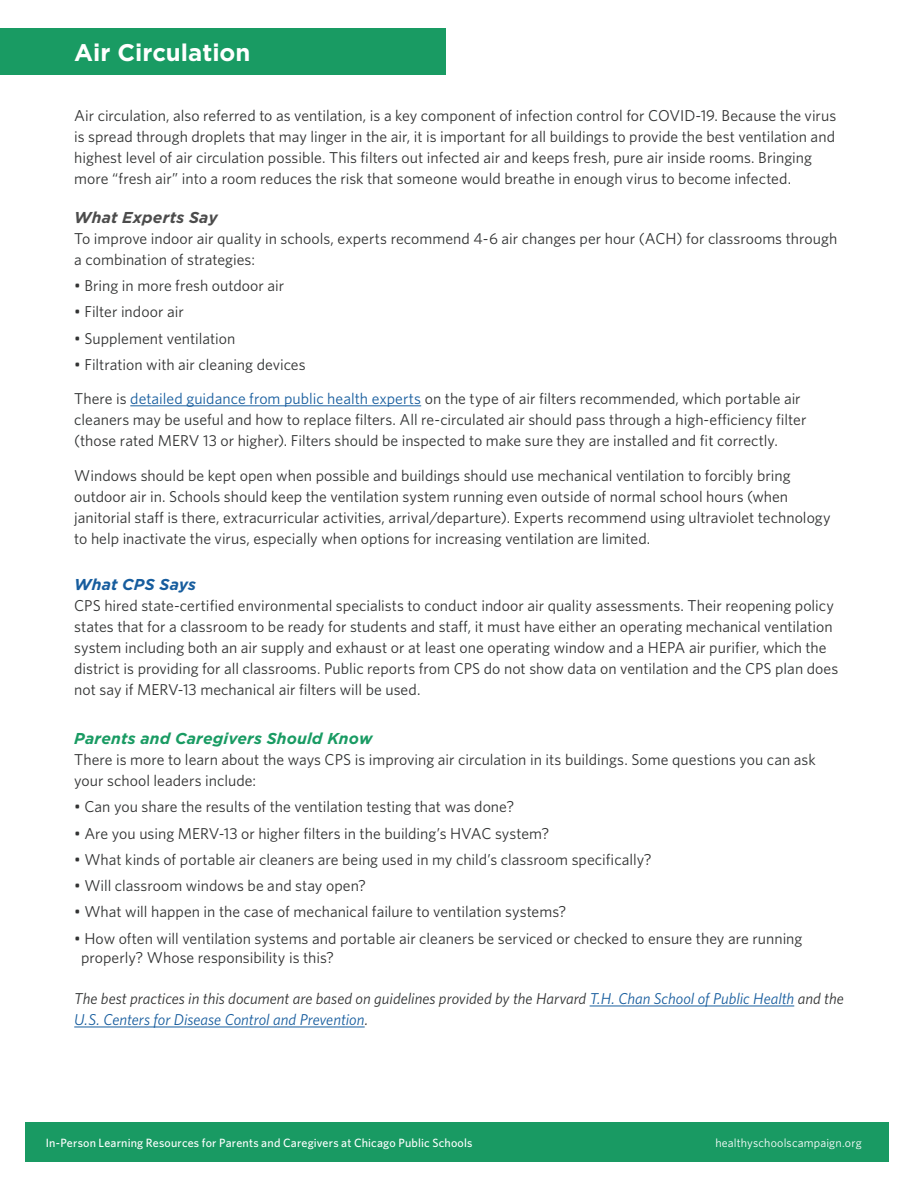
<style>
.page{position:relative;width:918px;height:1188px;background:#fff}
.page>*{position:absolute;margin:0;border:0;box-sizing:border-box;transform-origin:0 0}
.t1{font:700 24px "Gotham";color:#fff}
.t2{font:15.75px/21px "Whitney";color:#313232}
.t3{font:italic 15.75px/21px "Whitney";color:#313232}
.t4{font:italic 700 15.75px "Gotham";letter-spacing:.01em;color:#199b63}
.t5{font:italic 700 15.75px "Gotham";letter-spacing:.005em;color:#4c4c4c}
.t6{font:italic 700 15.75px "Gotham";letter-spacing:.005em;color:#175d9e}
.t7{font:500 12px "Whitney";letter-spacing:.015em;color:#fff}
.t8{font:12px "Whitney";letter-spacing:.015em;color:#fff}
.s1{color:#175d9e}
</style>
<div class="page">
<div style="left:26px;top:1122px;width:864px;height:40px;background:#199a63"></div>
<hr style="left:130px;top:405px;width:291px;height:1px;background:#175d9e">
<hr style="left:590px;top:1006px;width:204px;height:1px;background:#175d9e">
<hr style="left:74px;top:1027px;width:291px;height:1px;background:#175d9e">
<div style="left:0;top:28px;width:446px;height:46px;background:#199b63"></div>
<h1 class="t1" style="left:74px;top:36px;width:178px">Air Circulation</h1>
<p class="t2" style="left:74px;top:104px;width:764px">Air circulation, also referred to as ventilation, is a key component of infection control for COVID-19. Because the virus is spread through droplets that may linger in the air, it is important for all buildings to provide the best ventilation and highest level of air circulation possible. This filters out infected air and keeps fresh, pure air inside rooms. Bringing more “fresh air” into a room reduces the risk that someone would breathe in enough virus to become infected.</p>
<p class="t5" style="left:74px;top:207px;width:145px">What Experts Say</p>
<p class="t2" style="left:74px;top:227px;width:765px">To improve indoor air quality in schools, experts recommend 4-6 air changes per hour (ACH) for classrooms through a combination of strategies:</p>
<p class="t2" style="left:74px;top:275px;width:211px">• Bring in more fresh outdoor air</p>
<p class="t2" style="left:74px;top:301px;width:111px">• Filter indoor air</p>
<p class="t2" style="left:74px;top:327px;width:163px">• Supplement ventilation</p>
<p class="t2" style="left:74px;top:347px;width:728px;line-height:34.5px">• Filtration with air cleaning devices<br>There is <span class="s1">detailed guidance from public health experts</span> on the type of air filters recommended, which portable air</p>
<p class="t2" style="left:74px;top:409px;width:734px">cleaners may be useful and how to replace filters. All re-circulated air should pass through a high-efficiency filter (those rated MERV 13 or higher). Filters should be inspected to make sure they are installed and fit correctly.</p>
<p class="t2" style="left:74px;top:464px;width:758px">Windows should be kept open when possible and buildings should use mechanical ventilation to forcibly bring outdoor air in. Schools should keep the ventilation system running even outside of normal school hours (when janitorial staff is there, extracurricular activities, arrival/departure). Experts recommend using ultraviolet technology to help inactivate the virus, especially when options for increasing ventilation are limited.</p>
<p class="t6" style="left:74px;top:574px;width:123px">What CPS Says</p>
<p class="t2" style="left:74px;top:594px;width:766px">CPS hired state-certified environmental specialists to conduct indoor air quality assessments. Their reopening policy states that for a classroom to be ready for students and staff, it must have either an operating mechanical ventilation system including both an air supply and exhaust or at least one operating window and a HEPA air purifier, which the district is providing for all classrooms. Public reports from CPS do not show data on ventilation and the CPS plan does not say if MERV-13 mechanical air filters will be used.</p>
<p class="t4" style="left:74px;top:728px;width:300px">Parents and Caregivers Should Know</p>
<p class="t2" style="left:74px;top:749px;width:743px">There is more to learn about the ways CPS is improving air circulation in its buildings. Some questions you can ask your school leaders include:</p>
<p class="t2" style="left:74px;top:796px;width:441px">• Can you share the results of the ventilation testing that was done?</p>
<p class="t2" style="left:74px;top:822px;width:477px">• Are you using MERV-13 or higher filters in the building’s HVAC system?</p>
<p class="t2" style="left:74px;top:848px;width:579px">• What kinds of portable air cleaners are being used in my child’s classroom specifically?</p>
<p class="t2" style="left:74px;top:875px;width:293px">• Will classroom windows be and stay open?</p>
<p class="t2" style="left:74px;top:901px;width:494px">• What will happen in the case of mechanical failure to ventilation systems?</p>
<p class="t2" style="left:81px;top:928px;width:723px;line-height:19.5px;text-indent:-7px">• How often will ventilation systems and portable air cleaners be serviced or checked to ensure they are running properly? Whose responsibility is this?</p>
<p class="t3" style="left:74px;top:988px;width:771px">The best practices in this document are based on guidelines provided by the Harvard <span class="s1">T.H. Chan School of Public Health</span> and the<br><span class="s1">U.S. Centers for Disease Control and Prevention</span>.</p>
<p class="t7" style="left:46px;top:1134px;width:428px">In-Person Learning Resources for Parents and Caregivers at Chicago Public Schools</p>
<p class="t8" style="left:715px;top:1134px;width:148px">healthyschoolscampaign.org</p>
</div>
